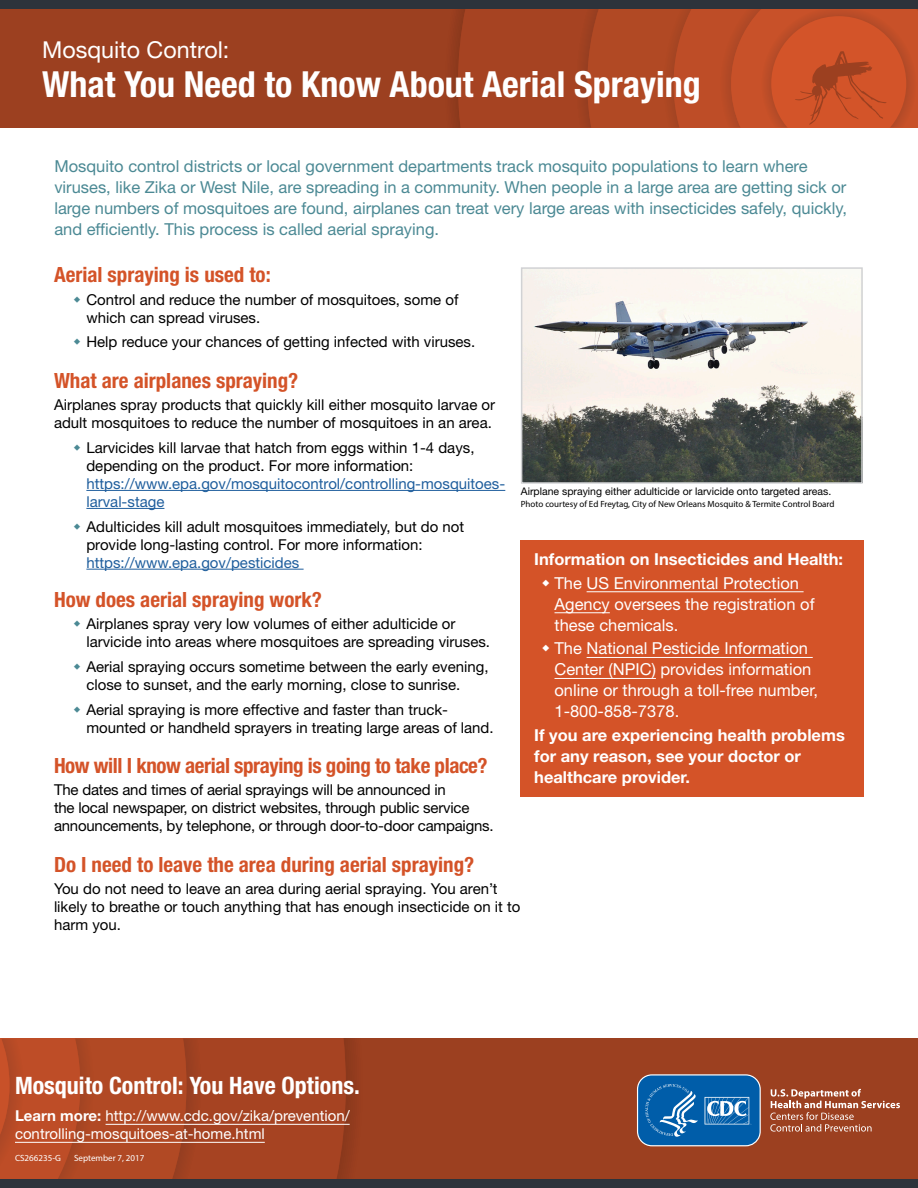
<style>
.page{position:relative;width:918px;height:1188px;background:#fff}
.page>*{position:absolute;margin:0;border:0;box-sizing:border-box;transform-origin:0 0}
.H1__2nd_title{font:700 condensed 36px "Helvetica Neue LT Std";color:#fff}
.H2__1st_heading{font:700 condensed 24px "Helvetica Neue LT Std";color:#fff}
.H1__1st_title{font:23.25px "Helvetica Neue LT Std";color:#fff}
.H2__1st_heading-2{font:700 condensed 21px "Helvetica Neue LT Std";color:#d45328}
.H2__1st_heading-3{font:700 condensed 21px "Helvetica Neue LT Std";letter-spacing:-.02em;color:#d45328}
.t1{font:16.5px/21px "Helvetica Neue LT Std";color:#4b8994}
.t2{font:16.5px/21px "Helvetica Neue LT Std";color:#fff}
.Sidebar_text{font:700 16.5px/21px "Helvetica Neue LT Std";color:#fff}
.B1__Body_Text{font:15px/18px "Helvetica Neue LT Std";color:#000}
.B1__Body_Text-2{font:15px/18px "Helvetica Neue LT Std";color:#fff}
.t3{font:10.5px "Helvetica Neue LT Std";color:#000}
.t4{font:9px "Myriad Pro";color:#000}
.t5{font:9px "Myriad Pro";color:#fff}
.s1{color:#1f5e9d}
.s2{font-weight:700}
</style>
<div class="page">
<div style="left:0;top:0;width:918px;height:127px;background:#9c4020"></div>
<svg style="left:443px;top:8px;width:15px;height:119px"></svg>
<div style="left:458px;top:8px;width:115px;height:119px;background:#a64322"></div>
<svg style="left:573px;top:8px;width:345px;height:119px;background:#bd4c26"></svg>
<div style="left:0;top:0;width:918px;height:8px;background:#2d333b"></div>
<div style="left:0;top:1039px;width:918px;height:149px;background:#9c4020"></div>
<svg style="left:346px;top:1039px;width:8px;height:129px"></svg>
<div style="left:205px;top:1039px;width:141px;height:140px;background:#a64322"></div>
<svg style="left:0;top:1039px;width:205px;height:140px"></svg>
<div style="left:0;top:1179px;width:918px;height:9px;background:#2d333b"></div>
<hr style="left:86px;top:490px;width:419px;height:1px;background:#1f5e9d">
<hr style="left:86px;top:508px;width:78px;height:1px;background:#1f5e9d">
<hr style="left:86px;top:569px;width:218px;height:1px;background:#1f5e9d">
<img style="left:524px;top:270px;width:336px;height:211px">
<div style="left:521px;top:267px;width:342px;height:217px;border:2px solid #d1d2d4"></div>
<div style="left:521px;top:540px;width:343px;height:257px;background:#d45328"></div>
<hr style="left:587px;top:591px;width:217px;height:1px;background:#fff">
<hr style="left:555px;top:612px;width:55px;height:1px;background:#fff">
<hr style="left:587px;top:657px;width:226px;height:1px;background:#fff">
<hr style="left:555px;top:678px;width:101px;height:1px;background:#fff">
<hr style="left:106px;top:1124px;width:244px;height:1px;background:#fff">
<hr style="left:15px;top:1142px;width:250px;height:1px;background:#fff">
<svg style="left:770px;top:1089px;width:130px;height:43px"></svg>
<svg style="left:637px;top:1074px;width:124px;height:73px;background:#2b73b0"></svg>
<h1 class="H1__1st_title" style="left:42px;top:36px;width:189px">Mosquito Control:</h1>
<h1 class="H1__2nd_title" style="left:42px;top:63px;width:660px">What You Need to Know About Aerial Spraying</h1>
<p class="t1" style="left:54px;top:155px;width:794px">Mosquito control districts or local government departments track mosquito populations to learn where viruses, like Zika or West Nile, are spreading in a community. When people in a large area are getting sick or large numbers of mosquitoes are found, airplanes can treat very large areas with insecticides safely, quickly, and efficiently. This process is called aerial spraying.</p>
<h2 class="H2__1st_heading-2" style="left:54px;top:262px;width:218px">Aerial spraying is used to:</h2>
<p class="B1__Body_Text" style="left:86px;top:290px;width:374px">Control and reduce the number of mosquitoes, some of which can spread viruses.</p>
<p class="B1__Body_Text" style="left:86px;top:333px;width:390px">Help reduce your chances of getting infected with viruses.</p>
<h2 class="H2__1st_heading-2" style="left:54px;top:368px;width:246px">What are airplanes spraying?</h2>
<p class="B1__Body_Text" style="left:54px;top:396px;width:443px">Airplanes spray products that quickly kill either mosquito larvae or adult mosquitoes to reduce the number of mosquitoes in an area.</p>
<p class="B1__Body_Text" style="left:86px;top:438px;width:420px">Larvicides kill larvae that hatch from eggs within 1-4 days, depending on the product. For more information: <span class="s1">https://www.epa.gov/mosquitocontrol/controlling-mosquitoes&shy;larval-stage</span></p>
<p class="B1__Body_Text" style="left:86px;top:517px;width:379px">Adulticides kill adult mosquitoes immediately, but do not provide long-lasting control. For more information: <span class="s1">https://www.epa.gov/pesticides</span></p>
<p class="t3" style="left:521px;top:485px;width:312px">Airplane spraying either adulticide or larvicide onto targeted areas.</p>
<p class="t4" style="left:521px;top:499px;width:315px">Photo courtesy of Ed Freytag, City of New Orleans Mosquito &amp; Termite Control Board</p>
<p class="Sidebar_text" style="left:534px;top:548px;width:310px">Information on Insecticides and Health:</p>
<p class="t2" style="left:555px;top:572px;width:262px">The US Environmental Protection<br>Agency oversees the registration of these chemicals.</p>
<p class="t2" style="left:555px;top:638px;width:265px">The National Pesticide Information<br>Center (NPIC) provides information online or through a toll-free number,<br>1-800-858-7378.</p>
<p class="Sidebar_text" style="left:534px;top:724px;width:312px">If you are experiencing health problems for any reason, see your doctor or healthcare provider.</p>
<h2 class="H2__1st_heading-2" style="left:54px;top:587px;width:270px">How does aerial spraying work?</h2>
<p class="B1__Body_Text" style="left:86px;top:615px;width:405px">Airplanes spray very low volumes of either adulticide or larvicide into areas where mosquitoes are spreading viruses.</p>
<p class="B1__Body_Text" style="left:86px;top:657px;width:404px">Aerial spraying occurs sometime between the early evening, close to sunset, and the early morning, close to sunrise.</p>
<p class="B1__Body_Text" style="left:86px;top:700px;width:409px">Aerial spraying is more effective and faster than truck&shy;mounted or handheld sprayers in treating large areas of land.</p>
<h2 class="H2__1st_heading-3" style="left:54px;top:753px;width:435px">How will I know aerial spraying is going to take place?</h2>
<p class="B1__Body_Text" style="left:54px;top:781px;width:441px">The dates and times of aerial sprayings will be announced in<br>the local newspaper, on district websites, through public service announcements, by telephone, or through door-to-door campaigns.</p>
<h2 class="H2__1st_heading-2" style="left:54px;top:852px;width:422px">Do I need to leave the area during aerial spraying?</h2>
<p class="B1__Body_Text" style="left:54px;top:880px;width:468px">You do not need to leave an area during aerial spraying. You aren’t likely to breathe or touch anything that has enough insecticide on it to harm you.</p>
<h2 class="H2__1st_heading" style="left:15px;top:1071px;width:346px">Mosquito Control: You Have Options.</h2>
<p class="B1__Body_Text-2" style="left:15px;top:1107px;width:336px"><span class="s2">Learn more:</span> http://www.cdc.gov/zika/prevention/ controlling-mosquitoes-at-home.html</p>
<p class="t5" style="left:15px;top:1153px;width:48px">CS266235-G</p>
<p class="t5" style="left:74px;top:1153px;width:72px">September 7, 2017</p>
</div>
